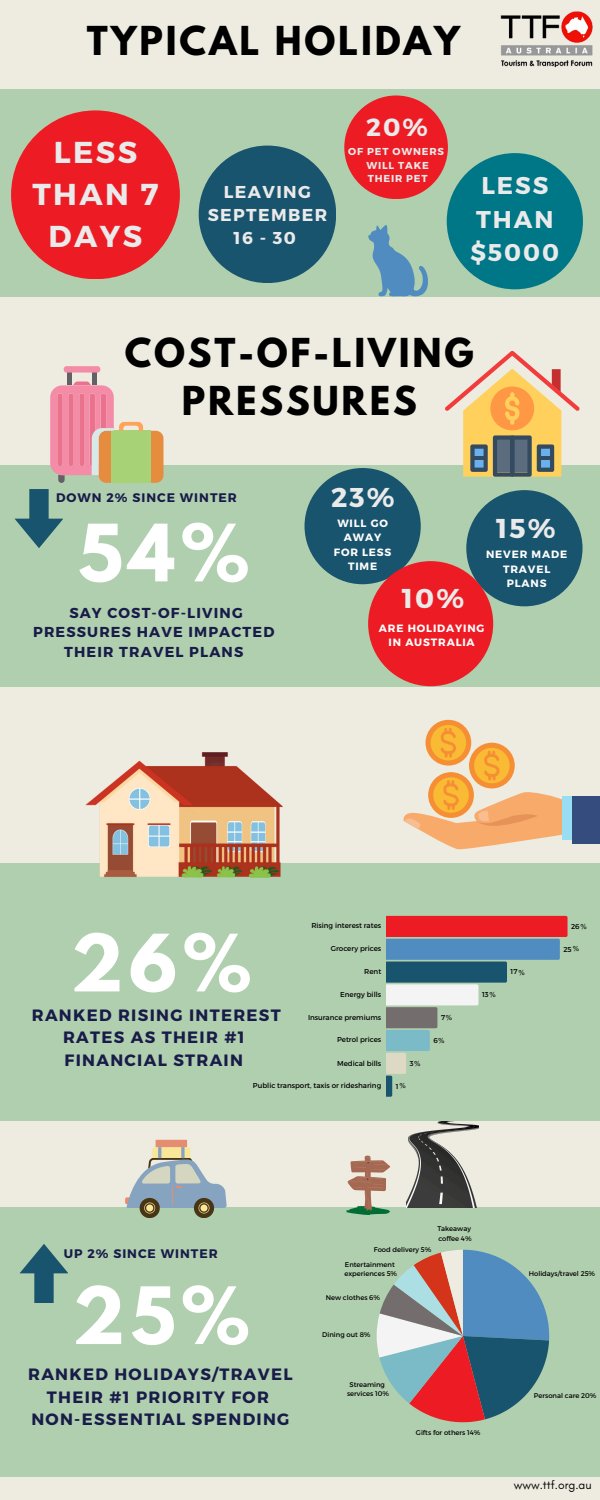
<style>
.page{position:relative;width:600px;height:1500px;background:#eeece1}
.page>*{position:absolute;margin:0;border:0;box-sizing:border-box;transform-origin:0 0}
.t1{font:700 70px "League Spartan";color:#fff}
.t2{font:700 35.3px/48.8px "League Spartan";letter-spacing:.08em;color:#000;text-align:center}
.t3{font:700 30.2px/42px "Montserrat";letter-spacing:.08em;color:#eaeaea;text-align:center}
.t4{font:700 27.2px "Montserrat";color:#eaeaea}
.t5{font:700 24.9px "Montserrat";color:#eaeaea}
.t6{font:700 24.2px/33.8px "Montserrat";letter-spacing:.08em;color:#eaeaea;text-align:center}
.t7{font:700 17.2px/23px "Montserrat";letter-spacing:.08em;color:#eaeaea;text-align:center}
.t8{font:700 16.4px/22.5px "Montserrat";letter-spacing:.08em;color:#191b48}
.t9{font:700 14.4px/19.5px "Montserrat";letter-spacing:.08em;color:#191b48;text-align:center}
.t10{font:700 12.4px "Montserrat";letter-spacing:.08em;color:#191b48}
.t11{font:12px "Glacial Indifference";color:#000}
.t12{font:700 10.6px/14.2px "Montserrat";letter-spacing:.08em;color:#fff;text-align:center}
.t13{font:700 10.1px "Montserrat";letter-spacing:.08em;color:#eaeaea}
.t14{font:7.1px "Montserrat";color:#000}
.t15{font:6.8px "Montserrat";color:#000}
.s1{font-family:"Univers LT Pro 55 Roman";font-size:7.2px}
</style>
<div class="page">
<div style="left:0;top:89px;width:600px;height:207px;background:#b0cfaf"></div>
<div style="left:11px;top:110px;width:169px;height:169px;background:#ed1c24;border-radius:50%"></div>
<div style="left:199px;top:146px;width:137px;height:137px;background:#19546e;border-radius:50%"></div>
<div style="left:447px;top:153px;width:136px;height:136px;background:#007787;border-radius:50%"></div>
<div style="left:0;top:465px;width:600px;height:221px;background:#b0cfaf"></div>
<div style="left:305px;top:468px;width:116px;height:116px;background:#19546e;border-radius:50%"></div>
<div style="left:466px;top:490px;width:117px;height:116px;background:#19546e;border-radius:50%"></div>
<div style="left:368px;top:561px;width:125px;height:125px;background:#ed1c24;border-radius:50%"></div>
<div style="left:344px;top:95px;width:104px;height:104px;background:#ed1c24;border-radius:50%"></div>
<div style="left:0;top:863px;width:600px;height:258px;background:#b0cfaf"></div>
<svg style="left:387px;top:916px;width:181px;height:181px"></svg>
<div style="left:0;top:1207px;width:600px;height:270px;background:#b0cfaf"></div>
<svg style="left:445px;top:351px;width:135px;height:126px"></svg>
<svg style="left:151px;top:431px;width:12px;height:52px"></svg>
<div style="left:111px;top:431px;width:40px;height:52px;background:#a7d276"></div>
<hr style="left:67px;top:373px;width:4px;height:12px;background:#655f68">
<hr style="left:93px;top:373px;width:4px;height:12px;background:#655f68">
<svg style="left:64px;top:366px;width:36px;height:7px"></svg>
<svg style="left:50px;top:382px;width:93px;height:101px"></svg>
<img style="left:85px;top:753px;width:197px;height:124px">
<div style="left:562px;top:796px;width:14px;height:43px;background:#98ddf1"></div>
<div style="left:573px;top:796px;width:27px;height:47px;background:#344c7e"></div>
<div style="left:426px;top:720px;width:45px;height:46px;background:#f68f34;border-radius:50%"></div>
<svg style="left:431px;top:725px;width:35px;height:35px"></svg>
<svg style="left:403px;top:729px;width:163px;height:121px"></svg>
<img style="left:500px;top:11px;width:93px;height:57px">
<img style="left:406px;top:1121px;width:73px;height:87px">
<svg style="left:125px;top:1140px;width:101px;height:78px"></svg>
<svg style="left:377px;top:1250px;width:172px;height:172px"></svg>
<svg style="left:346px;top:1156px;width:44px;height:59px"></svg>
<svg style="left:15px;top:489px;width:48px;height:59px"></svg>
<svg style="left:20px;top:1244px;width:48px;height:59px"></svg>
<svg style="left:368px;top:225px;width:60px;height:71px"></svg>
<p class="t2" style="left:87px;top:21px;width:375px">TYPICAL HOLIDAY</p>
<h5 class="t3" style="left:32px;top:129px;width:128px">LESS<br>THAN 7<br>DAYS</h5>
<p class="t7" style="left:208px;top:180px;width:121px">LEAVING<br>SEPTEMBER<br>16 - 30</p>
<p class="t5" style="left:366px;top:111px;width:63px">20%</p>
<h4 class="t13" style="left:348px;top:145px;width:97px">OF PET OWNERS</h4>
<p class="t13" style="left:367px;top:158px;width:64px">WILL TAKE</p>
<p class="t13" style="left:368px;top:172px;width:61px">THEIR PET</p>
<p class="t6" style="left:470px;top:167px;width:90px">LESS<br>THAN $5000</p>
<p class="t2" style="left:125px;top:332px;width:351px">COST-OF-LIVING<br>PRESSURES</p>
<p class="t10" style="left:56px;top:489px;width:182px">DOWN 2% SINCE WINTER</p>
<h2 class="t1" style="left:78px;top:518px;width:173px">54%</h2>
<p class="t9" style="left:33px;top:602px;width:243px">SAY COST-OF-LIVING<br>PRESSURES HAVE IMPACTED<br>THEIR TRAVEL PLANS</p>
<p class="t4" style="left:331px;top:480px;width:65px">23%</p>
<h2 class="t12" style="left:334px;top:516px;width:59px">WILL GO<br>AWAY<br>FOR LESS<br>TIME</h2>
<h1 class="t4" style="left:402px;top:581px;width:64px">10%</h1>
<p class="t4" style="left:496px;top:511px;width:61px">15%</p>
<h3 class="t12" style="left:486px;top:547px;width:83px">NEVER MADE<br>TRAVEL<br>PLANS</h3>
<h4 class="t12" style="left:379px;top:620px;width:107px">ARE HOLIDAYING<br>IN AUSTRALIA</h4>
<p class="t14" style="left:311px;top:921px;width:71px">Rising interest rates</p>
<p class="t14" style="left:571px;top:922px;width:17px">26<span class="s1">%</span></p>
<p class="t14" style="left:331px;top:944px;width:52px">Grocery prices</p>
<p class="t14" style="left:563px;top:945px;width:17px">25<span class="s1">%</span></p>
<p class="t14" style="left:364px;top:967px;width:19px">Rent</p>
<p class="t14" style="left:511px;top:967px;width:16px">17<span class="s1">%</span></p>
<p class="t14" style="left:340px;top:990px;width:43px">Energy bills</p>
<p class="t14" style="left:482px;top:990px;width:15px">13<span class="s1">%</span></p>
<p class="t14" style="left:308px;top:1013px;width:75px">Insurance premiums</p>
<p class="t14" style="left:441px;top:1013px;width:13px">7<span class="s1">%</span></p>
<p class="t14" style="left:337px;top:1035px;width:46px">Petrol prices</p>
<p class="t14" style="left:433px;top:1036px;width:13px">6<span class="s1">%</span></p>
<p class="t14" style="left:337px;top:1059px;width:46px">Medical bills</p>
<p class="t14" style="left:410px;top:1059px;width:12px">3<span class="s1">%</span></p>
<p class="t14" style="left:253px;top:1081px;width:130px">Public transport, taxis or ridesharing</p>
<p class="t14" style="left:396px;top:1081px;width:11px">1<span class="s1">%</span></p>
<h4 class="t1" style="left:71px;top:928px;width:182px">26%</h4>
<p class="t8" style="left:63px;top:1025px;width:183px">RATES AS THEIR #1<br>FINANCIAL STRAIN</p>
<p class="t8" style="left:32px;top:1003px;width:251px">RANKED RISING INTEREST</p>
<p class="t10" style="left:64px;top:1246px;width:156px">UP 2% SINCE WINTER</p>
<h6 class="t1" style="left:72px;top:1281px;width:179px">25%</h6>
<p class="t8" style="left:28px;top:1362px;width:266px;text-align:center">RANKED HOLIDAYS/TRAVEL<br>THEIR #1 PRIORITY FOR<br>NON-ESSENTIAL SPENDING</p>
<p class="t15" style="left:437px;top:1225px;width:35px">Takeaway</p>
<p class="t15" style="left:438px;top:1234px;width:35px">coffee 4%</p>
<h6 class="t15" style="left:374px;top:1245px;width:59px">Food delivery 5%</h6>
<p class="t15" style="left:345px;top:1260px;width:51px">Entertainment</p>
<p class="t15" style="left:344px;top:1269px;width:54px">experiences 5%</p>
<p class="t15" style="left:326px;top:1293px;width:56px">New clothes 6%</p>
<h6 class="t15" style="left:322px;top:1330px;width:50px">Dining out 8%</h6>
<p class="t15" style="left:349px;top:1380px;width:37px">Streaming</p>
<h1 class="t15" style="left:347px;top:1389px;width:44px">services 10%</h1>
<p class="t15" style="left:416px;top:1428px;width:66px">Gifts for others 14%</p>
<p class="t15" style="left:529px;top:1269px;width:68px">Holidays/travel 25%</p>
<p class="t15" style="left:534px;top:1392px;width:64px">Personal care 20%</p>
<h1 class="t11" style="left:514px;top:1478px;width:79px">www.ttf.org.au</h1>
</div>
